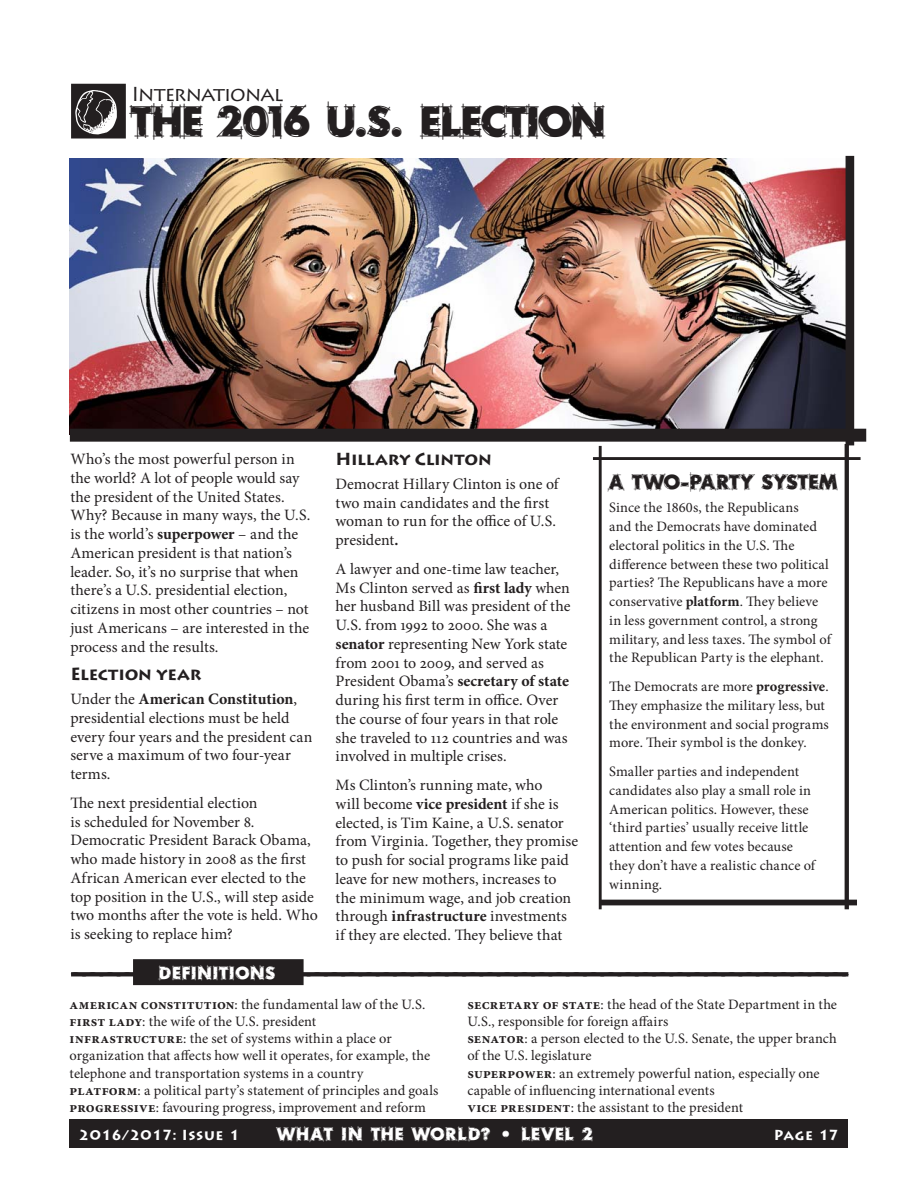
<style>
.page{position:relative;width:918px;height:1188px;background:#fff}
.page>*{position:absolute;margin:0;border:0;box-sizing:border-box;transform-origin:0 0}
.t1{font:41.85px "Rough Draft";letter-spacing:-.02em;color:#231f20}
.t2{font:20.25px "Rough Draft";letter-spacing:.015em;color:#231f20}
.t3{font:20.25px "Lithos Pro";letter-spacing:-.04em;color:#231f20}
.t4{font:17.25px "Rough Draft";letter-spacing:.06em;color:#fff}
.t5{font:700 17.25px "Lithos Pro";letter-spacing:-.015em;color:#231f20}
.t6{font:15.9px/18.8px "Minion Pro";color:#231f20}
.t7{font:14.4px/18.8px "Minion Pro";color:#231f20}
.t8{font:700 14.4px "Lithos Pro";letter-spacing:.005em;color:#fff}
.s1{font-weight:700}
</style>
<div class="page">
<div style="left:70px;top:1119px;width:778px;height:28px;background:#231f20"></div>
<div style="left:71px;top:84px;width:55px;height:55px;background:#231f20"></div>
<svg style="left:75px;top:90px;width:42px;height:44px"></svg>
<div style="left:133px;top:959px;width:171px;height:26px;background:#231f20"></div>
<svg style="left:70px;top:971px;width:779px;height:7px"></svg>
<hr style="left:593px;top:457px;width:268px;height:3px;background:#231f20">
<svg style="left:845px;top:444px;width:4px;height:465px;fill:#231f20"></svg>
<div style="left:600px;top:900px;width:257px;height:5px;background:#231f20"></div>
<hr style="left:599px;top:446px;width:3px;height:463px;background:#231f20">
<img style="left:70px;top:158px;width:776px;height:271px">
<div style="left:846px;top:156px;width:8px;height:289px;background:#231f20"></div>
<div style="left:70px;top:429px;width:796px;height:13px;background:#231f20"></div>
<p class="t3" style="left:132px;top:82px;width:154px">International</p>
<h1 class="t1" style="left:132px;top:94px;width:475px">THE 2016 U.S. ELECTION</h1>
<p class="t6" style="left:70px;top:451px;width:242px">Who’s the most powerful person in the world? A lot of people would say the president of the United States.<br>Why? Because in many ways, the U.S. is the world’s <span class="s1">superpower</span> – and the American president is that nation’s leader. So, it’s no surprise that when there’s a U.S. presidential election, citizens in most other countries – not just Americans – are interested in the process and the results.</p>
<p class="t5" style="left:70px;top:664px;width:132px">Election year</p>
<p class="t6" style="left:70px;top:691px;width:243px">Under the <span class="s1">American Constitution</span>, presidential elections must be held every four years and the president can serve a maximum of two four-year terms.</p>
<p class="t6" style="left:70px;top:795px;width:249px">The next presidential election<br>is scheduled for November 8.<br>Democratic President Barack Obama, who made history in 2008 as the first African American ever elected to the top position in the U.S., will step aside two months after the vote is held. Who is seeking to replace him?</p>
<p class="t4" style="left:159px;top:962px;width:118px">DEFINITIONS</p>
<p class="t5" style="left:336px;top:449px;width:158px">Hillary Clinton</p>
<p class="t6" style="left:336px;top:476px;width:225px">Democrat Hillary Clinton is one of two main candidates and the first woman to run for the office of U.S. president<span class="s1">.</span></p>
<p class="t6" style="left:336px;top:561px;width:236px">A lawyer and one-time law teacher, Ms Clinton served as <span class="s1">first lady</span> when her husband Bill was president of the U.S. from 1992 to 2000. She was a <span class="s1">senator</span> representing New York state from 2001 to 2009, and served as President Obama’s <span class="s1">secretary of state </span>during his first term in office. Over the course of four years in that role she traveled to 112 countries and was involved in multiple crises.</p>
<p class="t6" style="left:336px;top:777px;width:244px">Ms Clinton’s running mate, who<br>will become <span class="s1">vice president</span> if she is elected, is Tim Kaine, a U.S. senator from Virginia. Together, they promise to push for social programs like paid leave for new mothers, increases to the minimum wage, and job creation through <span class="s1">infrastructure</span> investments if they are elected. They believe that</p>
<p class="t2" style="left:609px;top:468px;width:229px">A TWO-PARTY SYSTEM</p>
<p class="t7" style="left:609px;top:500px;width:223px">Since the 1860s, the Republicans<br>and the Democrats have dominated electoral politics in the U.S. The difference between these two political parties? The Republicans have a more conservative <span class="s1">platform</span>. They believe in less government control, a strong military, and less taxes. The symbol of the Republican Party is the elephant.</p>
<p class="t7" style="left:609px;top:678px;width:221px">The Democrats are more <span class="s1">progressive</span>.<br>They emphasize the military less, but the environment and social programs more. Their symbol is the donkey.</p>
<p class="t7" style="left:609px;top:763px;width:207px">Smaller parties and independent candidates also play a small role in<br>American politics. However, these ‘third parties’ usually receive little attention and few votes because they don’t have a realistic chance of winning.</p>
<p class="t7" style="left:70px;top:997px;width:370px;line-height:17.2px"><span class="s1">American Constitution</span>: the fundamental law of the U.S.<br><span class="s1">First Lady</span>: the wife of the U.S. president<br><span class="s1">infrastructure</span>: the set of systems within a place or organization that affects how well it operates, for example, the telephone and transportation systems in a country<br><span class="s1">Platform</span>: a political party’s statement of principles and goals <span class="s1">Progressive</span>: favouring progress, improvement and reform</p>
<p class="t7" style="left:467px;top:997px;width:371px;line-height:17.2px"><span class="s1">secretary of state</span>: the head of the State Department in the U.S., responsible for foreign affairs<br><span class="s1">Senator</span>: a person elected to the U.S. Senate, the upper branch of the U.S. legislature<br><span class="s1">superpower</span>: an extremely powerful nation, especially one capable of influencing international events<br><span class="s1">Vice President</span>: the assistant to the president</p>
<p class="t8" style="left:79px;top:1126px;width:163px">2016/2017: Issue 1</p>
<p class="t4" style="left:277px;top:1123px;width:318px">WHAT IN THE WORLD? • LEVEL 2</p>
<p class="t8" style="left:774px;top:1126px;width:67px">Page 17</p>
</div>
